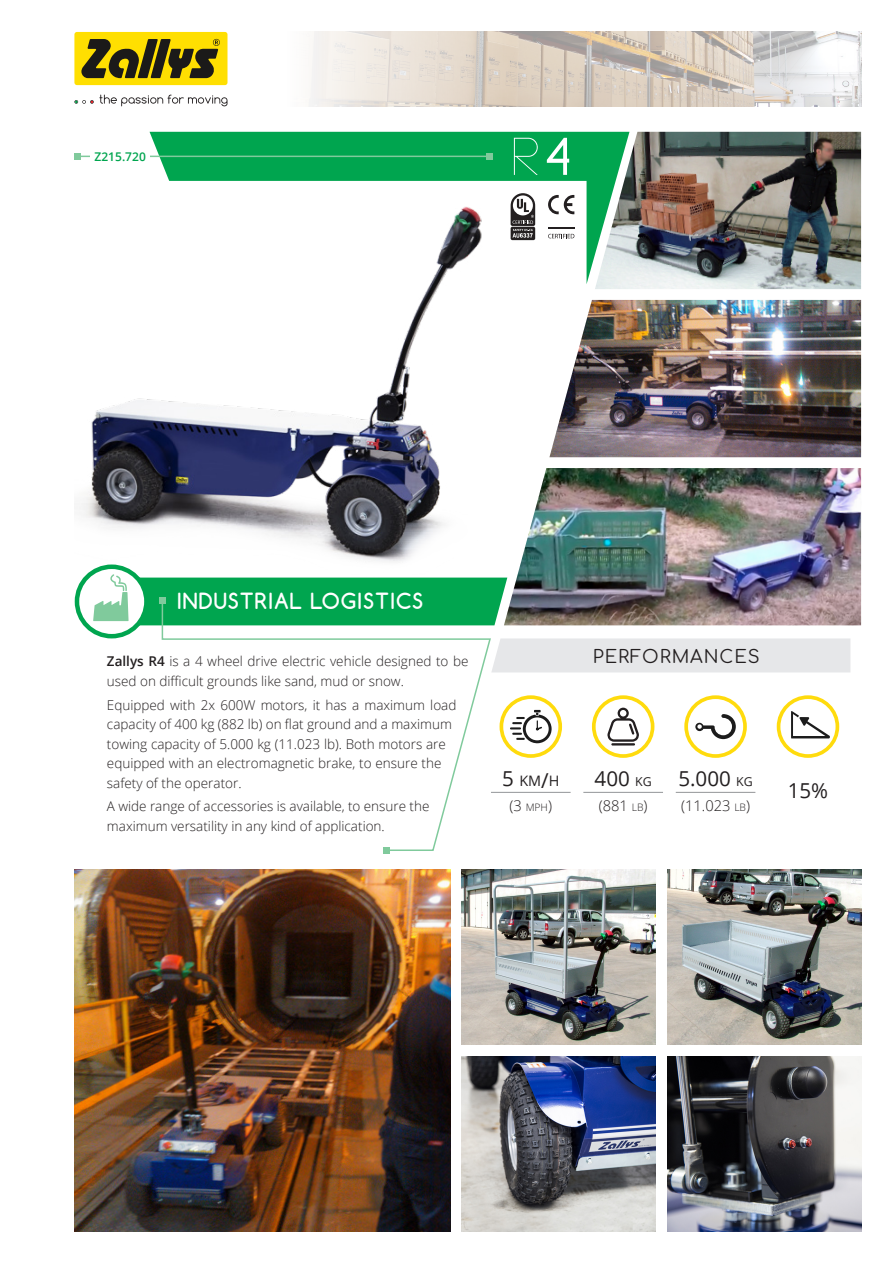
<style>
.page{position:relative;width:893px;height:1263px;background:#fff}
.page>*{position:absolute;margin:0;border:0;box-sizing:border-box;transform-origin:0 0}
.t1{font:100 52.05px "Neou";color:#fff}
.t2{font:700 21px "Comfortaa";letter-spacing:.05em;color:#fff}
.UNITA__MISURA{font:20.55px "Open Sans";color:#231f20}
.UNITA__MISURA-2{font:20.55px "Open Sans";color:#231f20}
.t3{font:18px "Comfortaa";letter-spacing:.05em;color:#231f20}
.t4{font:300 14.7px "Open Sans";color:#231f20}
.t5{font:300 14.7px "Open Sans";color:#231f20}
.UNITA__MISURA-3{font:14.4px "Open Sans";color:#231f20}
.DESCRIZIONE{font:300 13.5px/19.5px "Open Sans";color:#231f20}
.DESCRIZIONE-2{font:600 12px "Open Sans";color:#00a54f}
.s1{font-weight:700}
.s2{font-weight:600}
.s3{font-size:20.55px}
.s4{font-size:10.35px}
.s5{font-size:12.3px}
</style>
<div class="page">
<svg style="left:74px;top:95px;width:153px;height:11px"></svg>
<div style="left:74px;top:32px;width:153px;height:53px;background:#ffdf01;border-radius:3px"></div>
<svg style="left:81px;top:39px;width:139px;height:39px"></svg>
<div style="left:492px;top:638px;width:358px;height:34px;background:#e6e7e9"></div>
<svg style="left:150px;top:132px;width:445px;height:152px;fill:#00a54f"></svg>
<img style="left:309px;top:32px;width:552px;height:74px">
<hr style="left:77px;top:156px;width:412px;height:1px;background:#80ca9c">
<svg style="left:74px;top:153px;width:6px;height:6px"></svg>
<svg style="left:486px;top:153px;width:6px;height:6px"></svg>
<svg style="left:161px;top:625px;width:331px;height:227px"></svg>
<svg style="left:384px;top:847px;width:6px;height:6px"></svg>
<div style="left:90px;top:152px;width:60px;height:9px;background:#fff"></div>
<img style="left:507px;top:468px;width:354px;height:157px">
<img style="left:549px;top:300px;width:312px;height:157px">
<img style="left:595px;top:132px;width:266px;height:157px">
<img style="left:75px;top:870px;width:375px;height:361px">
<img style="left:667px;top:870px;width:194px;height:174px">
<img style="left:462px;top:870px;width:194px;height:174px">
<img style="left:667px;top:1056px;width:194px;height:175px">
<img style="left:462px;top:1056px;width:194px;height:175px">
<img style="left:79px;top:164px;width:415px;height:414px">
<div style="left:511px;top:227px;width:24px;height:13px;background:#231f20;border-radius:2px"></div>
<svg style="left:511px;top:193px;width:24px;height:45px"></svg>
<svg style="left:548px;top:195px;width:26px;height:19px"></svg>
<svg style="left:548px;top:227px;width:26px;height:1px"></svg>
<svg style="left:548px;top:234px;width:26px;height:4px"></svg>
<hr style="left:491px;top:792px;width:80px;height:1px;background:#939598">
<svg style="left:500px;top:695px;width:62px;height:63px"></svg>
<hr style="left:583px;top:792px;width:80px;height:1px;background:#939598">
<svg style="left:592px;top:695px;width:62px;height:63px"></svg>
<hr style="left:676px;top:792px;width:79px;height:1px;background:#939598">
<svg style="left:684px;top:695px;width:63px;height:63px"></svg>
<svg style="left:777px;top:695px;width:62px;height:63px"></svg>
<svg style="left:77px;top:567px;width:69px;height:69px"></svg>
<div style="left:75px;top:564px;width:74px;height:74px;border:4px solid #00a54f;border-radius:50%"></div>
<svg style="left:93px;top:574px;width:414px;height:51px;background:#2cb46d"></svg>
<p class="DESCRIZIONE-2" style="left:95px;top:148px;width:53px">Z215.720</p>
<p class="t1" style="left:514px;top:131px;width:62px">R<span class="s1">4</span></p>
<p class="t2" style="left:177px;top:588px;width:248px">INDUSTRIAL LOGISTICS</p>
<p class="DESCRIZIONE" style="left:107px;top:651px;width:363px"><span class="s2">Zallys R4</span> is a 4 wheel drive electric vehicle designed to be used on difficult grounds like sand, mud or snow.</p>
<p class="DESCRIZIONE" style="left:107px;top:695px;width:351px">Equipped with 2x 600W motors, it has a maximum load capacity of 400 kg (882 lb) on flat ground and a maximum towing capacity of 5.000 kg (11.023 lb). Both motors are equipped with an electromagnetic brake, to ensure the safety of the operator.</p>
<p class="DESCRIZIONE" style="left:107px;top:796px;width:324px">A wide range of accessories is available, to ensure the maximum versatility in any kind of application.</p>
<p class="UNITA__MISURA-3" style="left:502px;top:771px;width:59px"><span class="s3">5</span> km<span class="s3">/</span>h</p>
<p class="t5" style="left:510px;top:795px;width:44px">(3 <span class="s4">mph</span>)</p>
<p class="t3" style="left:593px;top:641px;width:168px">PERFORMANCES</p>
<p class="UNITA__MISURA" style="left:595px;top:764px;width:59px">400 <span class="s5">kg</span></p>
<p class="t4" style="left:599px;top:795px;width:50px">(881 <span class="s4">lb</span>)</p>
<p class="UNITA__MISURA" style="left:678px;top:764px;width:76px">5.000 <span class="s5">kg</span></p>
<p class="t4" style="left:681px;top:795px;width:71px">(11.023 <span class="s4">lb</span>)</p>
<p class="UNITA__MISURA-2" style="left:788px;top:776px;width:42px">15%</p>
</div>
